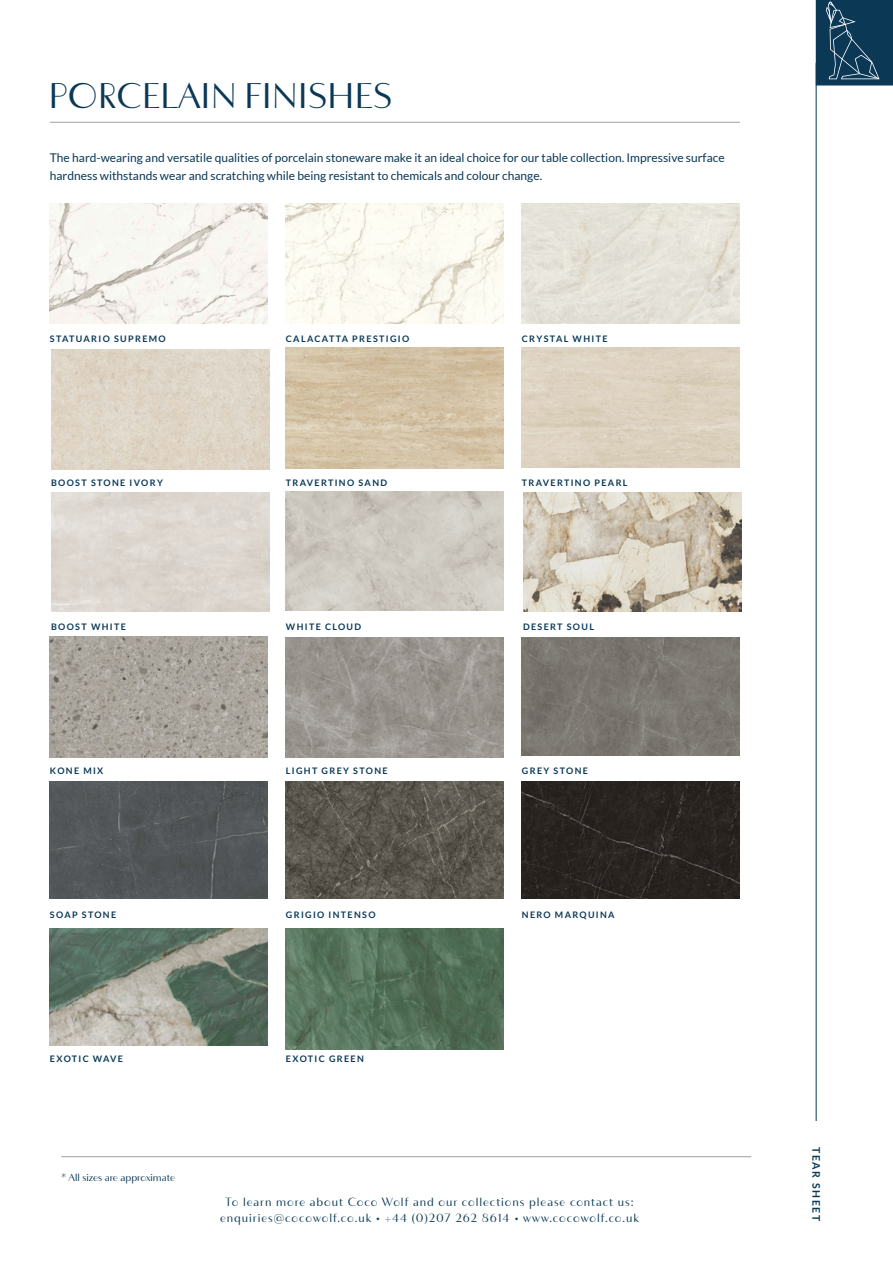
<style>
.page{position:relative;width:893px;height:1263px;background:#fff}
.page>*{position:absolute;margin:0;border:0;box-sizing:border-box;transform-origin:0 0}
.t1{font:700 36px "F37 Bergman";color:#0a3855}
.t2{font:12px/18px "Lato";color:#0a3855}
.t3{font:700 12px/16.2px "F37 Bergman";letter-spacing:.08em;color:#0a3855;text-align:center}
.t4{font:700 10.5px "F37 Bergman";color:#0a3855}
.t5{font:700 10.5px "Lato";letter-spacing:.15em;color:#0a3855}
.t6{font:700 9px "Lato";letter-spacing:.15em;color:#0a3855}
</style>
<div class="page">
<div style="left:816px;top:1px;width:76px;height:84px;background:#0a3855"></div>
<svg style="left:826px;top:3px;width:53px;height:76px"></svg>
<div style="left:816px;top:0;width:77px;height:86px;border:2px solid #0a3855"></div>
<hr style="left:61px;top:1156px;width:690px;height:1px;background:#9d9fa6">
<hr style="left:816px;top:63px;width:1px;height:1149px;background:#0a3855">
<div style="left:812px;top:1121px;width:9px;height:100px;background:#fff"></div>
<hr style="left:50px;top:122px;width:690px;height:1px;background:#9d9fa6">
<img style="left:50px;top:203px;width:218px;height:121px">
<img style="left:522px;top:348px;width:218px;height:119px">
<img style="left:286px;top:203px;width:218px;height:120px">
<img style="left:286px;top:348px;width:218px;height:120px">
<img style="left:522px;top:203px;width:218px;height:121px">
<img style="left:523px;top:493px;width:218px;height:118px">
<img style="left:286px;top:929px;width:218px;height:120px">
<img style="left:50px;top:929px;width:218px;height:117px">
<img style="left:522px;top:781px;width:218px;height:117px">
<img style="left:286px;top:781px;width:218px;height:118px">
<img style="left:50px;top:781px;width:218px;height:118px">
<img style="left:286px;top:637px;width:218px;height:121px">
<img style="left:522px;top:637px;width:218px;height:119px">
<img style="left:50px;top:637px;width:218px;height:120px">
<img style="left:286px;top:491px;width:218px;height:119px">
<img style="left:51px;top:349px;width:218px;height:120px">
<h1 class="t1" style="left:49px;top:74px;width:345px">PORCELAIN FINISHES</h1>
<h2 class="t2" style="left:50px;top:149px;width:676px">The hard-wearing and versatile qualities of porcelain stoneware make it an ideal choice for our table collection. Impressive surface hardness withstands wear and scratching while being resistant to chemicals and colour change.</h2>
<p class="t6" style="left:50px;top:334px;width:117px">STATUARIO SUPREMO</p>
<p class="t6" style="left:286px;top:334px;width:125px">CALACATTA PRESTIGIO</p>
<p class="t6" style="left:522px;top:334px;width:87px">CRYSTAL WHITE</p>
<p class="t6" style="left:51px;top:478px;width:113px">BOOST STONE IVORY</p>
<p class="t6" style="left:286px;top:478px;width:103px">TRAVERTINO SAND</p>
<p class="t6" style="left:522px;top:478px;width:107px">TRAVERTINO PEARL</p>
<p class="t6" style="left:51px;top:622px;width:76px">BOOST WHITE</p>
<p class="t6" style="left:286px;top:622px;width:77px">WHITE CLOUD</p>
<p class="t6" style="left:523px;top:622px;width:73px">DESERT SOUL</p>
<p class="t6" style="left:50px;top:766px;width:55px">KONE MIX</p>
<p class="t6" style="left:286px;top:766px;width:103px">LIGHT GREY STONE</p>
<p class="t6" style="left:522px;top:766px;width:68px">GREY STONE</p>
<p class="t6" style="left:50px;top:910px;width:68px">SOAP STONE</p>
<p class="t6" style="left:286px;top:910px;width:91px">GRIGIO INTENSO</p>
<p class="t6" style="left:522px;top:910px;width:94px">NERO MARQUINA</p>
<p class="t6" style="left:50px;top:1054px;width:75px">EXOTIC WAVE</p>
<p class="t6" style="left:286px;top:1054px;width:80px">EXOTIC GREEN</p>
<p class="t4" style="left:61px;top:1171px;width:115px">* All sizes are approximate</p>
<h2 class="t3" style="left:220px;top:1193px;width:420px">To learn more about Coco Wolf and our collections please contact us: enquiries@cocowolf.co.uk • +44 (0)207 262 8614 • www.cocowolf.co.uk</h2>
<p class="t5" style="left:822px;top:1147px;width:76px;rotate:90deg">TEAR SHEET</p>
</div>
